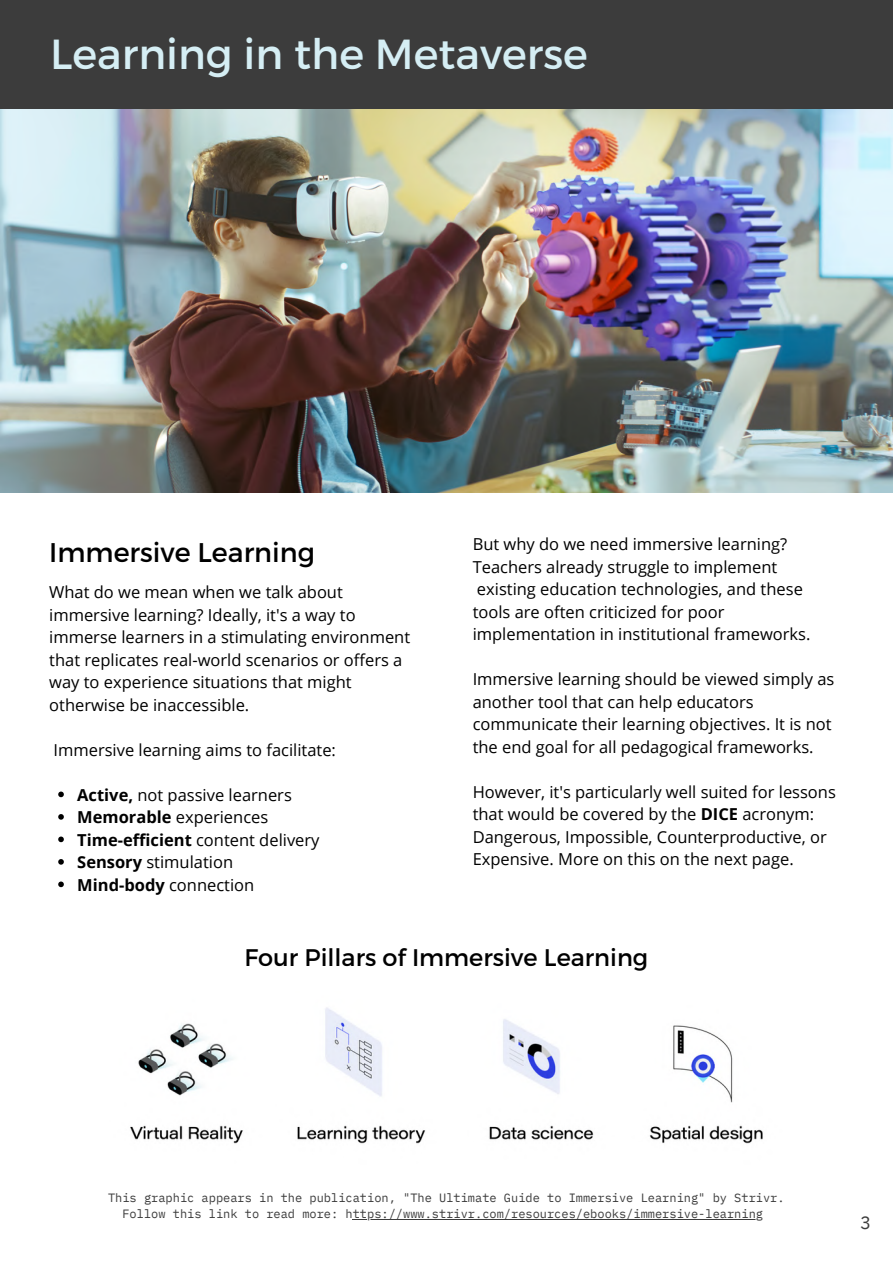
<style>
.page{position:relative;width:893px;height:1264px;background:#fff}
.page>*{position:absolute;margin:0;border:0;box-sizing:border-box;transform-origin:0 0}
.t1{font:42px "Montserrat";color:#d5eef4}
.t2{font:27px "Montserrat";color:#000}
.t3{font:24px "Montserrat";color:#000}
.t4{font:18px "IBM Plex Mono";color:#3c3c3c}
.t5{font:16.5px/22.5px "Open Sans";color:#000}
.t6{font:12px/16px "IBM Plex Mono";color:#3c3c3c;text-align:center}
.s1{font-weight:700}
</style>
<div class="page">
<img style="left:0;top:109px;width:892px;height:383px">
<div style="left:0;top:0;width:892px;height:109px;background:#3c3c3c"></div>
<svg style="left:58px;top:791px;width:6px;height:6px"></svg>
<svg style="left:58px;top:814px;width:6px;height:5px"></svg>
<svg style="left:58px;top:836px;width:6px;height:6px"></svg>
<svg style="left:58px;top:859px;width:6px;height:5px"></svg>
<svg style="left:58px;top:881px;width:6px;height:6px"></svg>
<img style="left:130px;top:1007px;width:633px;height:137px">
<hr style="left:353px;top:1219px;width:410px;height:1px;background:#3c3c3c">
<h1 class="t1" style="left:50px;top:26px;width:539px">Learning in the Metaverse</h1>
<h2 class="t2" style="left:49px;top:534px;width:267px">Immersive Learning</h2>
<p class="t5" style="left:49px;top:580px;width:362px">What do we mean when we talk about immersive learning? Ideally, it's a way to immerse learners in a stimulating environment that replicates real-world scenarios or offers a way to experience situations that might otherwise be inaccessible.</p>
<p class="t5" style="left:53px;top:738px;width:284px">Immersive learning aims to facilitate:</p>
<p class="t5" style="left:77px;top:783px;width:244px"><span class="s1">Active,</span> not passive learners<br><span class="s1">Memorable</span> experiences<br><span class="s1">Time-efficient</span> content delivery<br><span class="s1">Sensory</span> stimulation<br><span class="s1">Mind-body</span> connection</p>
<p class="t5" style="left:472px;top:532px;width:339px">But why do we need immersive learning?<br>Teachers already struggle to implement existing education technologies, and these tools are often criticized for poor implementation in institutional frameworks.</p>
<p class="t5" style="left:472px;top:667px;width:363px">Immersive learning should be viewed simply as another tool that can help educators communicate their learning objectives. It is not the end goal for all pedagogical frameworks.</p>
<p class="t5" style="left:472px;top:780px;width:365px">However, it's particularly well suited for lessons that would be covered by the <span class="s1">DICE</span> acronym:<br>Dangerous, Impossible, Counterproductive, or Expensive. More on this on the next page.</p>
<h3 class="t3" style="left:244px;top:942px;width:405px">Four Pillars of Immersive Learning</h3>
<p class="t6" style="left:108px;top:1189px;width:678px">This graphic appears in the publication, "The Ultimate Guide to Immersive Learning" by Strivr.<br>Follow this link to read more: https://www.strivr.com/resources/ebooks/immersive-learning</p>
<p class="t4" style="left:860px;top:1210px;width:12px">3</p>
</div>
